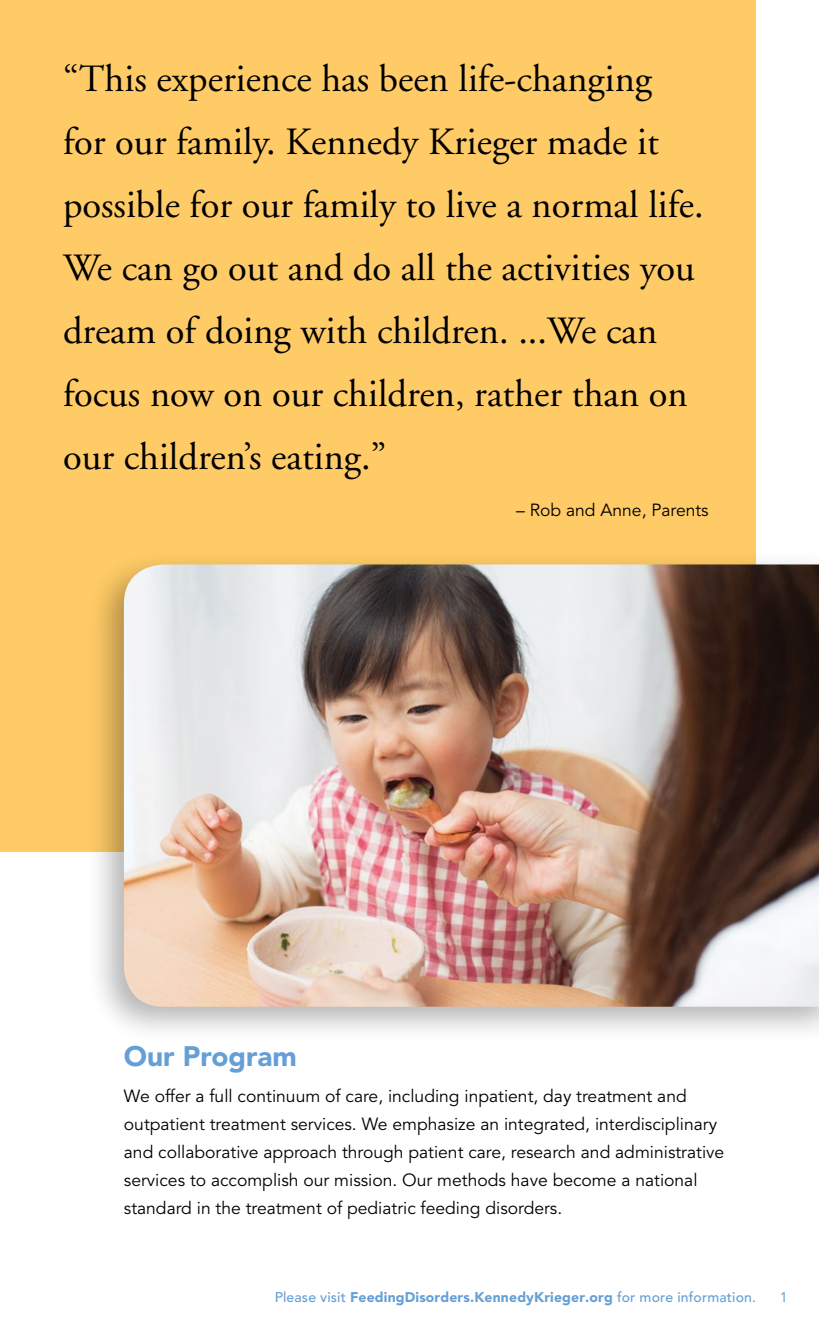
<style>
.page{position:relative;width:819px;height:1323px;background:#fff}
.page>*{position:absolute;margin:0;border:0;box-sizing:border-box;transform-origin:0 0}
.t1{font:38.5px/63px "Adobe Garamond";color:#000}
.t2{font:900 28px "Avenir";color:#669fd5}
.t3{font:17.5px/28px "Avenir";color:#000}
.t4{font:900 14px "Avenir";letter-spacing:.01em;color:#669fd5}
.t5{font:14px "Avenir";color:#669fd5}
.s1{font-weight:500}
</style>
<div class="page">
<div style="left:0;top:0;width:756px;height:852px;background:#ffcb66"></div>
<div style="left:86px;top:549px;width:733px;height:495px;background:#000;opacity:.3"></div>
<img style="left:124px;top:564px;width:695px;height:443px">
<p class="t1" style="left:63px;top:48px;width:642px">“This experience has been life-changing for our family. Kennedy Krieger made it possible for our family to live a normal life.<br>We can go out and do all the activities you dream of doing with children. ...We can focus now on our children, rather than on our children’s eating.”</p>
<p class="t3" style="left:516px;top:497px;width:194px">– Rob and Anne, Parents</p>
<h2 class="t2" style="left:124px;top:1040px;width:175px">Our Program</h2>
<p class="t3" style="left:124px;top:1083px;width:602px">We offer a full continuum of care, including inpatient, day treatment and outpatient treatment services. We emphasize an integrated, interdisciplinary and collaborative approach through patient care, research and administrative services to accomplish our mission. Our methods have become a national standard in the treatment of pediatric feeding disorders.</p>
<p class="t4" style="left:275px;top:1289px;width:483px"><span class="s1">Please visit</span> FeedingDisorders.KennedyKrieger.org <span class="s1">for more information.</span></p>
<p class="t5" style="left:780px;top:1289px;width:9px">1</p>
</div>
